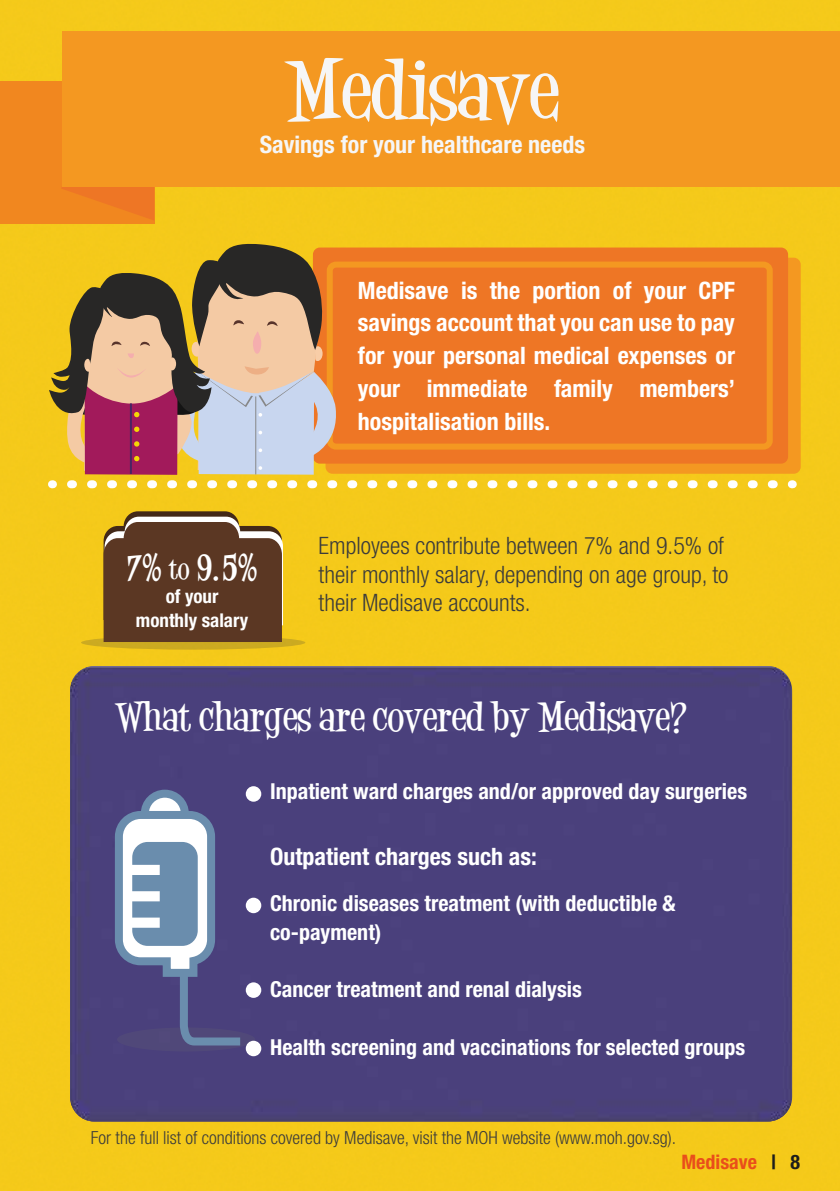
<style>
.page{position:relative;width:840px;height:1191px;background:#fff}
.page>*{position:absolute;margin:0;border:0;box-sizing:border-box;transform-origin:0 0}
.t1{font:700 66px "Desigers";color:#f6f6f6}
.t2{font:700 32px "Desigers";color:#fff}
.t3{font:700 29.6px "Desigers";color:#fff}
.t4{font:700 condensed 24px/32.8px "Helvetica Neue LT Std";color:#fff;text-align:justify}
.t5{font:300 condensed 24px/28.8px "Helvetica Neue LT Std";color:#3c3c3b}
.t6{font:700 condensed 24px "Helvetica Neue LT Std";color:#f6f6f6}
.t7{font:700 condensed 22px/28.8px "Helvetica Neue LT Std";color:#fff}
.t8{font:700 condensed 20px "Helvetica Neue LT Std";color:#e94e1b}
.t9{font:700 condensed 19px/23.6px "Helvetica Neue LT Std";color:#fff;text-align:center}
.t10{font:300 condensed 18px "Helvetica Neue LT Std";color:#3c3c3b}
.s1{font-size:23px}
.s2{color:#1d1d1b}
</style>
<div class="page">
<div style="left:0;top:0;width:839px;height:1191px;background:#f5c91a"></div>
<svg style="left:325px;top:258px;width:475px;height:216px;background:#f28d22"></svg>
<div style="left:70px;top:666px;width:721px;height:455px;background:#4a407c"></div>
<div style="left:0;top:81px;width:154px;height:142px;background:#f1871f"></div>
<svg style="left:61px;top:187px;width:93px;height:33px"></svg>
<div style="left:62px;top:31px;width:777px;height:156px;background:#f49821"></div>
<svg style="left:49px;top:243px;width:733px;height:245px;background:#d98741"></svg>
<div style="left:81px;top:635px;width:224px;height:14px;background:#ccaa21;border-radius:50%"></div>
<svg style="left:103px;top:511px;width:180px;height:131px;background:#6a482b"></svg>
<div style="left:117px;top:1027px;width:138px;height:24px;background:#504879;border-radius:50%"></div>
<div style="left:246px;top:786px;width:15px;height:15px;background:#fff;border-radius:50%"></div>
<div style="left:246px;top:897px;width:15px;height:16px;background:#fff;border-radius:50%"></div>
<div style="left:246px;top:982px;width:15px;height:16px;background:#fff;border-radius:50%"></div>
<div style="left:246px;top:1040px;width:15px;height:16px;background:#fff;border-radius:50%"></div>
<svg style="left:145px;top:793px;width:40px;height:40px"></svg>
<div style="left:141px;top:789px;width:48px;height:48px;border:8px solid #6a8dad;border-radius:50%"></div>
<svg style="left:111px;top:807px;width:137px;height:242px"></svg>
<h1 class="t1" style="left:286px;top:42px;width:274px">Medisave</h1>
<p class="t6" style="left:259px;top:130px;width:327px">Savings for your healthcare needs</p>
<h3 class="t3" style="left:126px;top:544px;width:132px">7% <span class="s1">to</span> 9.5%</h3>
<p class="t9" style="left:136px;top:584px;width:114px">of your monthly salary</p>
<p class="t4" style="left:358px;top:273px;width:378px">Medisave is the portion of your CPF savings account that you can use to pay for your personal medical expenses or your immediate family members’ hospitalisation bills.</p>
<p class="t5" style="left:318px;top:531px;width:411px">Employees contribute between 7% and 9.5% of their monthly salary, depending on age group, to their Medisave accounts.</p>
<h2 class="t2" style="left:115px;top:693px;width:575px">What charges are covered by Medisave?</h2>
<p class="t7" style="left:270px;top:777px;width:478px">Inpatient ward charges and/or approved day surgeries</p>
<p class="t4" style="left:270px;top:840px;width:268px">Outpatient charges such as:</p>
<p class="t7" style="left:270px;top:888px;width:407px">Chronic diseases treatment (with deductible &amp; co-payment)</p>
<p class="t7" style="left:270px;top:974px;width:313px">Cancer treatment and renal dialysis</p>
<p class="t7" style="left:270px;top:1032px;width:476px">Health screening and vaccinations for selected groups</p>
<p class="t10" style="left:91px;top:1126px;width:586px">For the full list of conditions covered by Medisave, visit the MOH website (www.moh.gov.sg).</p>
<p class="t8" style="left:681px;top:1150px;width:120px">Medisave <span class="s2">| 8</span></p>
</div>
